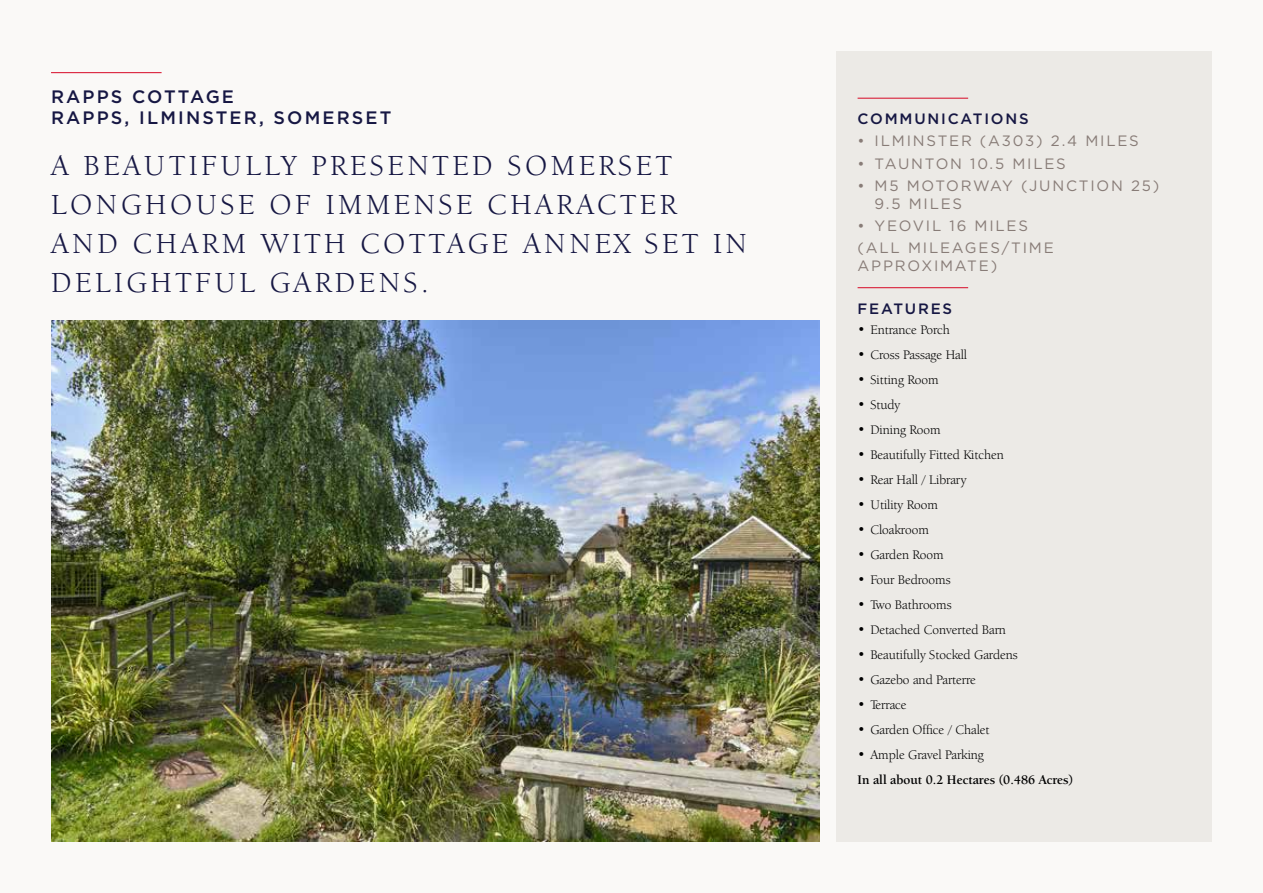
<style>
.page{position:relative;width:1263px;height:893px;background:#faf9f7}
.page>*{position:absolute;margin:0;border:0;box-sizing:border-box;transform-origin:0 0}
.t1{font:30px/38.8px "Berkeley Oldstyle IT Cby BT";letter-spacing:.12em;color:#161743}
.t2{font:500 18px/21px "Gotham";letter-spacing:.12em;color:#161743}
.t3{font:15px/18px "Gotham";letter-spacing:.12em;color:#887c77}
.t4{font:500 15px "Gotham";letter-spacing:.12em;color:#161743}
.t5{font:13.5px "Berkeley Oldstyle IT Cby BT";color:#000}
.t6{font:700 13.5px "Berkeley Oldstyle IT Cby BT";color:#000}
</style>
<div class="page">
<div style="left:836px;top:51px;width:376px;height:791px;background:#eceae6"></div>
<svg style="left:857px;top:98px;width:112px;height:1px"></svg>
<svg style="left:857px;top:287px;width:112px;height:1px"></svg>
<img style="left:51px;top:320px;width:768px;height:522px">
<svg style="left:51px;top:72px;width:111px;height:1px"></svg>
<h2 class="t2" style="left:51px;top:86px;width:342px">RAPPS COTTAGE<br>RAPPS, ILMINSTER, SOMERSET</h2>
<h1 class="t1" style="left:51px;top:146px;width:698px">A BEAUTIFULLY PRESENTED SOMERSET<br>LONGHOUSE OF IMMENSE CHARACTER<br>AND CHARM WITH COTTAGE ANNEX SET IN<br>DELIGHTFUL GARDENS.</h1>
<p class="t4" style="left:857px;top:110px;width:173px">COMMUNICATIONS</p>
<p class="t3" style="left:857px;top:132px;width:283px">• ILMINSTER (A303) 2.4 MILES</p>
<p class="t3" style="left:857px;top:154px;width:210px">• TAUNTON 10.5 MILES</p>
<p class="t3" style="left:874px;top:176px;width:286px;text-indent:-17px">• M5 MOTORWAY (JUNCTION 25)<br>9.5 MILES</p>
<p class="t3" style="left:857px;top:215px;width:198px;line-height:22.2px">• YEOVIL 16 MILES (ALL MILEAGES/TIME</p>
<p class="t3" style="left:857px;top:257px;width:141px">APPROXIMATE)</p>
<p class="t4" style="left:857px;top:299px;width:96px">FEATURES</p>
<p class="t5" style="left:857px;top:322px;width:94px">• Entrance Porch</p>
<p class="t5" style="left:857px;top:347px;width:111px">• Cross Passage Hall</p>
<p class="t5" style="left:857px;top:372px;width:82px">• Sitting Room</p>
<p class="t5" style="left:857px;top:397px;width:44px">• Study</p>
<p class="t5" style="left:857px;top:422px;width:85px">• Dining Room</p>
<p class="t5" style="left:857px;top:447px;width:148px">• Beautifully Fitted Kitchen</p>
<p class="t5" style="left:857px;top:472px;width:111px">• Rear Hall / Library</p>
<p class="t5" style="left:857px;top:497px;width:82px">• Utility Room</p>
<p class="t5" style="left:857px;top:522px;width:73px">• Cloakroom</p>
<p class="t5" style="left:857px;top:547px;width:88px">• Garden Room</p>
<p class="t5" style="left:857px;top:572px;width:95px">• Four Bedrooms</p>
<p class="t5" style="left:857px;top:597px;width:96px">• Two Bathrooms</p>
<p class="t5" style="left:857px;top:622px;width:150px">• Detached Converted Barn</p>
<p class="t5" style="left:857px;top:647px;width:162px">• Beautifully Stocked Gardens</p>
<p class="t5" style="left:857px;top:672px;width:120px">• Gazebo and Parterre</p>
<p class="t5" style="left:857px;top:697px;width:50px">• Terrace</p>
<p class="t5" style="left:857px;top:722px;width:134px">• Garden Office / Chalet</p>
<p class="t5" style="left:857px;top:747px;width:128px">• Ample Gravel Parking</p>
<p class="t6" style="left:857px;top:772px;width:217px">In all about 0.2 Hectares (0.486 Acres)</p>
</div>
